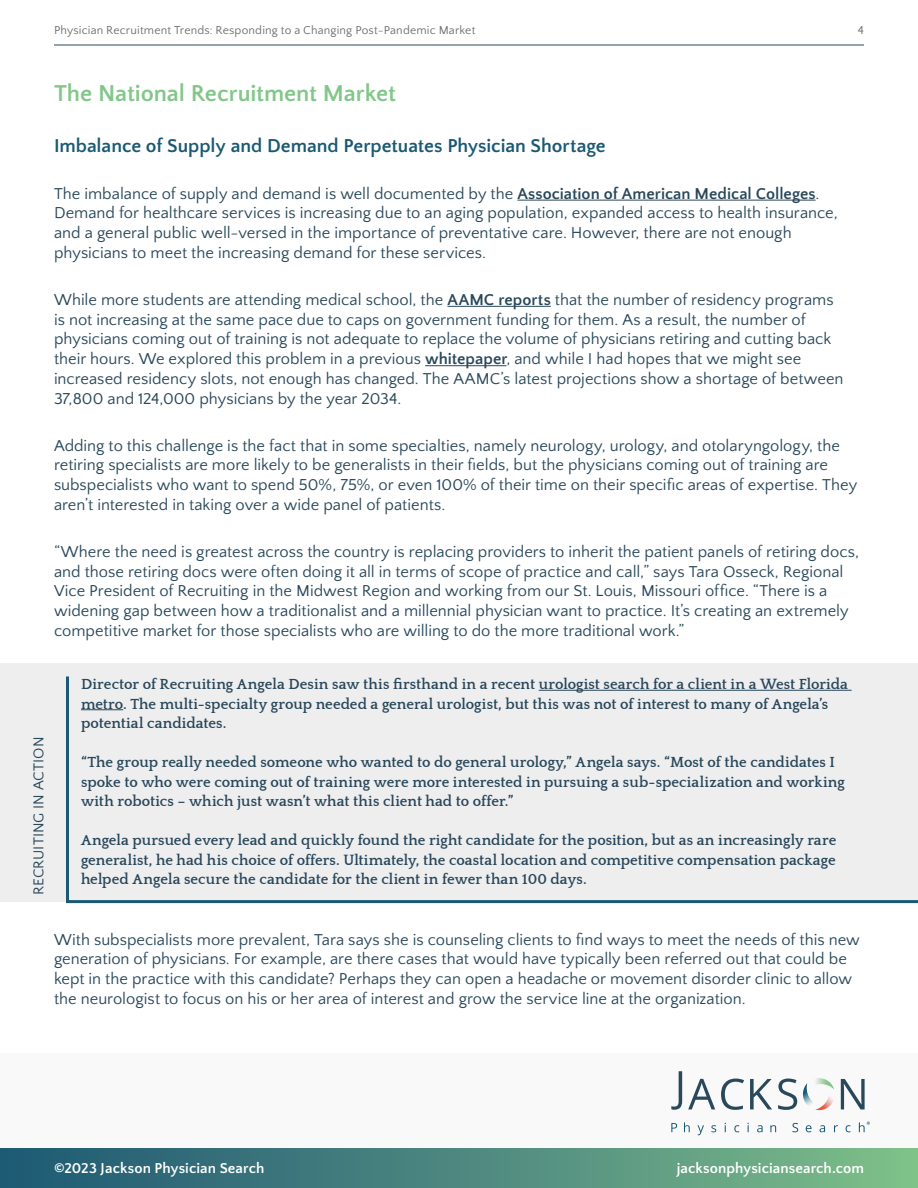
<style>
.page{position:relative;width:918px;height:1188px;background:#fff}
.page>*{position:absolute;margin:0;border:0;box-sizing:border-box;transform-origin:0 0}
.t1{font:700 24px "Quattrocento Sans";letter-spacing:-.005em;color:#82c789}
.t2{font:700 19.5px "Quattrocento Sans";letter-spacing:-.005em;color:#1a5973}
.t3{font:16.5px/19.8px "Quattrocento Sans";color:#28475a}
.t4{font:700 15px/19.5px "Quattrocento";letter-spacing:.005em;color:#28475a}
.t5{font:700 15px "Quattrocento Sans";letter-spacing:.005em;color:#fff}
.t6{font:15px "Quattrocento Sans";letter-spacing:.005em;color:#29485a}
.t7{font:12px "Quattrocento Sans";letter-spacing:.01em;color:#6d6e70}
.s1{font-weight:700}
</style>
<div class="page">
<hr style="left:54px;top:45px;width:810px;height:1px;background:#28475a">
<div style="left:0;top:1076px;width:918px;height:112px;background:linear-gradient(to right,#1d5775,#7ebd8a)"></div>
<div style="left:0;top:1053px;width:918px;height:95px;background:#f9f9fa"></div>
<svg style="left:671px;top:1123px;width:6px;height:9px"></svg>
<svg style="left:684px;top:1122px;width:6px;height:10px"></svg>
<svg style="left:698px;top:1125px;width:6px;height:10px"></svg>
<svg style="left:711px;top:1125px;width:5px;height:7px"></svg>
<svg style="left:734px;top:1125px;width:5px;height:7px"></svg>
<svg style="left:757px;top:1125px;width:6px;height:7px"></svg>
<svg style="left:770px;top:1125px;width:6px;height:7px"></svg>
<svg style="left:792px;top:1123px;width:6px;height:9px"></svg>
<svg style="left:806px;top:1125px;width:6px;height:7px"></svg>
<svg style="left:820px;top:1125px;width:5px;height:7px"></svg>
<svg style="left:834px;top:1125px;width:4px;height:7px"></svg>
<svg style="left:846px;top:1125px;width:5px;height:7px"></svg>
<svg style="left:671px;top:1071px;width:11px;height:39px"></svg>
<svg style="left:688px;top:1079px;width:27px;height:30px"></svg>
<svg style="left:721px;top:1079px;width:23px;height:31px"></svg>
<svg style="left:750px;top:1079px;width:22px;height:30px"></svg>
<svg style="left:841px;top:1079px;width:24px;height:30px"></svg>
<svg style="left:778px;top:1078px;width:56px;height:33px"></svg>
<svg style="left:859px;top:1122px;width:11px;height:10px"></svg>
<hr style="left:517px;top:200px;width:299px;height:1px;background:#28475a">
<hr style="left:447px;top:306px;width:104px;height:1px;background:#28475a">
<hr style="left:425px;top:365px;width:81px;height:1px;background:#28475a">
<div style="left:0;top:663px;width:918px;height:239px;background:#eeeeef"></div>
<svg style="left:66px;top:676px;width:852px;height:228px"></svg>
<hr style="left:539px;top:690px;width:313px;height:1px;background:#28475a">
<hr style="left:81px;top:709px;width:42px;height:1px;background:#28475a">
<p class="t7" style="left:54px;top:24px;width:423px">Physician Recruitment Trends: Responding to a Changing Post-Pandemic Market</p>
<p class="t7" style="left:858px;top:24px;width:8px">4</p>
<p class="t6" style="left:31px;top:895px;width:160px;rotate:-90deg">RECRUITING IN ACTION</p>
<h1 class="t1" style="left:54px;top:81px;width:344px">The National Recruitment Market</h1>
<p class="t2" style="left:54px;top:135px;width:553px">Imbalance of Supply and Demand Perpetuates Physician Shortage</p>
<p class="t3" style="left:54px;top:184px;width:785px">The imbalance of supply and demand is well documented by the <span class="s1">Association of American Medical Colleges</span>.<br>Demand for healthcare services is increasing due to an aging population, expanded access to health insurance, and a general public well-versed in the importance of preventative care. However, there are not enough physicians to meet the increasing demand for these services.</p>
<p class="t3" style="left:54px;top:290px;width:791px">While more students are attending medical school, the <span class="s1">AAMC reports</span> that the number of residency programs is not increasing at the same pace due to caps on government funding for them. As a result, the number of physicians coming out of training is not adequate to replace the volume of physicians retiring and cutting back their hours. We explored this problem in a previous <span class="s1">whitepaper</span>, and while I had hopes that we might see increased residency slots, not enough has changed. The AAMC’s latest projections show a shortage of between 37,800 and 124,000 physicians by the year 2034.</p>
<p class="t3" style="left:54px;top:436px;width:805px">Adding to this challenge is the fact that in some specialties, namely neurology, urology, and otolaryngology, the retiring specialists are more likely to be generalists in their fields, but the physicians coming out of training are subspecialists who want to spend 50%, 75%, or even 100% of their time on their specific areas of expertise. They aren’t interested in taking over a wide panel of patients.</p>
<p class="t3" style="left:54px;top:542px;width:807px">“Where the need is greatest across the country is replacing providers to inherit the patient panels of retiring docs, and those retiring docs were often doing it all in terms of scope of practice and call,” says Tara Osseck, Regional Vice President of Recruiting in the Midwest Region and working from our St. Louis, Missouri office. “There is a widening gap between how a traditionalist and a millennial physician want to practice. It’s creating an extremely competitive market for those specialists who are willing to do the more traditional work.”</p>
<p class="t4" style="left:81px;top:675px;width:769px">Director of Recruiting Angela Desin saw this firsthand in a recent urologist search for a client in a West Florida metro. The multi-specialty group needed a general urologist, but this was not of interest to many of Angela’s potential candidates.</p>
<p class="t4" style="left:81px;top:753px;width:765px">“The group really needed someone who wanted to do general urology,” Angela says. “Most of the candidates I spoke to who were coming out of training were more interested in pursuing a sub-specialization and working with robotics – which just wasn’t what this client had to offer.”</p>
<p class="t4" style="left:81px;top:831px;width:757px;text-align:justify">Angela pursued every lead and quickly found the right candidate for the position, but as an increasingly rare generalist, he had his choice of offers. Ultimately, the coastal location and competitive compensation package helped Angela secure the candidate for the client in fewer than 100 days.</p>
<p class="t3" style="left:54px;top:930px;width:807px">With subspecialists more prevalent, Tara says she is counseling clients to find ways to meet the needs of this new generation of physicians. For example, are there cases that would have typically been referred out that could be kept in the practice with this candidate? Perhaps they can open a headache or movement disorder clinic to allow the neurologist to focus on his or her area of interest and grow the service line at the organization.</p>
<p class="t5" style="left:54px;top:1160px;width:212px">©2023 Jackson Physician Search</p>
<p class="t5" style="left:677px;top:1160px;width:189px">jacksonphysiciansearch.com</p>
</div>
